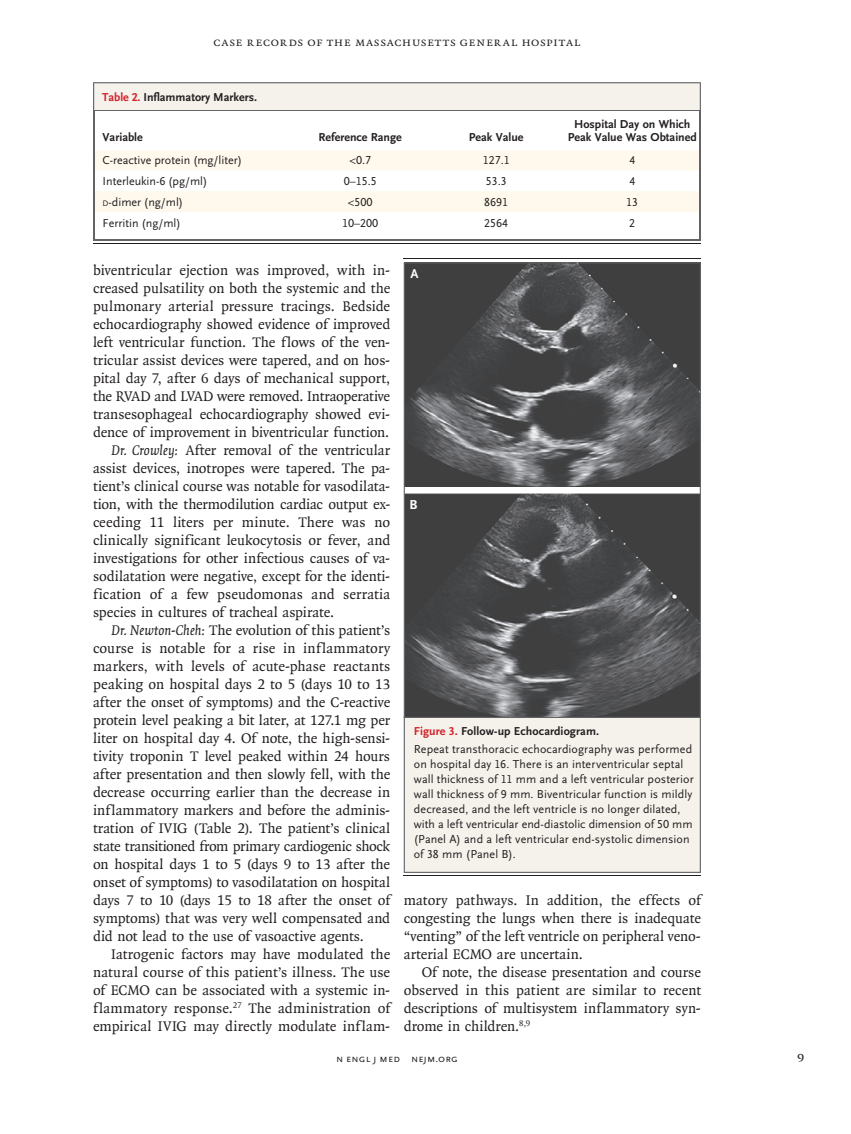
<style>
.page{position:relative;width:851px;height:1134px;background:#fff}
.page>*{position:absolute;margin:0;border:0;box-sizing:border-box;transform-origin:0 0}
.t1{font:15px/18px "OTNEJM Quadraat";color:#231f20;text-align:justify}
.t2{font:15px "OTNEJM Quadraat";letter-spacing:-.02em;color:#231f20}
.t3{font:15px "OTNEJM Quadraat";letter-spacing:-.025em;color:#231f20}
.t4{font:14.25px "OTNEJM Quadraat Cap";color:#231f20}
.t5{font:700 13.5px "OTNEJM Scala Sans LF";color:#fff}
.t6{font:12.75px "OTNEJM Quadraat Small Cap";letter-spacing:.05em;color:#231f20}
.t7{font:12px/15px "OTNEJM Scala Sans LF";letter-spacing:.005em;color:#231f20}
.t8{font:700 12px/13.5px "OTNEJM Scala Sans LF";color:#231f20;text-align:center}
.t9{font:10.8px "OTNEJM Scala Sans LF Cap";letter-spacing:.01em;color:#231f20}
.s1{color:#d1232a}
.s2{font-size:8.4px}
.s3{font-style:italic}
.s4{font-weight:700;color:#d1232a}
.s5{font-weight:700}
</style>
<div class="page">
<svg style="left:93px;top:82px;width:607px;height:28px;background:#eeeae5"></svg>
<hr style="left:93px;top:110px;width:607px;height:1px;background:#636366">
<hr style="left:93px;top:110px;width:1px;height:40px;background:#636366">
<hr style="left:699px;top:110px;width:1px;height:40px;background:#636366">
<svg style="left:93px;top:150px;width:607px;height:90px"></svg>
<hr style="left:93px;top:240px;width:199px;height:1px;background:#636366">
<hr style="left:292px;top:240px;width:136px;height:1px;background:#636366">
<hr style="left:428px;top:240px;width:136px;height:1px;background:#636366">
<hr style="left:564px;top:240px;width:136px;height:1px;background:#636366">
<hr style="left:93px;top:243px;width:607px;height:1px;background:#231f20">
<hr style="left:404px;top:875px;width:296px;height:1px;background:#231f20">
<hr style="left:404px;top:258px;width:296px;height:1px;background:#231f20">
<div style="left:403px;top:716px;width:297px;height:157px;background:#f5f1eb"></div>
<svg style="left:404px;top:262px;width:296px;height:456px;background:#565658"></svg>
<p class="t6" style="left:213px;top:35px;width:368px">Case Records of the Massachusetts General Hospital</p>
<p class="t8" style="left:102px;top:90px;width:157px"><span class="s1">Table 2.</span> Inflammatory Markers.</p>
<p class="t8" style="left:103px;top:131px;width:42px">Variable</p>
<p class="t8" style="left:318px;top:131px;width:85px">Reference Range</p>
<p class="t8" style="left:469px;top:131px;width:56px">Peak Value</p>
<p class="t8" style="left:567px;top:118px;width:130px">Hospital Day on Which<br>Peak Value Was Obtained</p>
<p class="t7" style="left:103px;top:153px;width:141px">C-reactive protein (mg/liter)</p>
<p class="t7" style="left:349px;top:153px;width:23px">&lt;0.7</p>
<p class="t7" style="left:483px;top:153px;width:28px">127.1</p>
<p class="t7" style="left:629px;top:153px;width:7px">4</p>
<p class="t7" style="left:103px;top:174px;width:106px">Interleukin-6 (pg/ml)</p>
<p class="t7" style="left:344px;top:174px;width:34px">0–15.5</p>
<p class="t7" style="left:485px;top:174px;width:23px">53.3</p>
<p class="t7" style="left:629px;top:174px;width:7px">4</p>
<p class="t7" style="left:103px;top:195px;width:82px"><span class="s2">d</span>-dimer (ng/ml)</p>
<p class="t7" style="left:348px;top:195px;width:26px">&lt;500</p>
<p class="t7" style="left:484px;top:195px;width:25px">8691</p>
<p class="t7" style="left:626px;top:195px;width:13px">13</p>
<p class="t7" style="left:103px;top:216px;width:80px">Ferritin (ng/ml)</p>
<p class="t7" style="left:342px;top:216px;width:37px">10–200</p>
<p class="t7" style="left:484px;top:216px;width:25px">2564</p>
<p class="t7" style="left:629px;top:216px;width:7px">2</p>
<p class="t1" style="left:93px;top:261px;width:299px">biventricular ejection was improved, with in-</p>
<p class="t1" style="left:93px;top:279px;width:299px">creased pulsatility on both the systemic and the</p>
<p class="t1" style="left:93px;top:297px;width:298px">pulmonary arterial pressure tracings. Bedside</p>
<p class="t1" style="left:93px;top:315px;width:299px">echocardiography showed evidence of improved</p>
<p class="t1" style="left:93px;top:333px;width:299px">left ventricular function. The flows of the ven-</p>
<p class="t1" style="left:93px;top:351px;width:299px">tricular assist devices were tapered, and on hos-</p>
<p class="t1" style="left:93px;top:369px;width:298px">pital day 7, after 6 days of mechanical support,</p>
<p class="t2" style="left:93px;top:387px;width:298px">the RVAD and LVAD were removed. Intraoperative</p>
<p class="t1" style="left:93px;top:405px;width:298px">transesophageal echocardiography showed evi-</p>
<p class="t1" style="left:93px;top:423px;width:298px">dence of improvement in biventricular function.</p>
<p class="t1" style="left:111px;top:441px;width:281px"><span class="s3">Dr. Crowley:</span> After removal of the ventricular</p>
<p class="t1" style="left:93px;top:459px;width:299px">assist devices, inotropes were tapered. The pa-</p>
<p class="t1" style="left:93px;top:477px;width:298px">tient’s clinical course was notable for vasodilata-</p>
<p class="t2" style="left:93px;top:495px;width:299px">tion, with the thermodilution cardiac output ex-</p>
<p class="t1" style="left:93px;top:513px;width:298px">ceeding 11 liters per minute. There was no</p>
<p class="t1" style="left:93px;top:531px;width:298px">clinically significant leukocytosis or fever, and</p>
<p class="t1" style="left:93px;top:549px;width:299px">investigations for other infectious causes of va-</p>
<p class="t1" style="left:93px;top:567px;width:299px">sodilatation were negative, except for the identi-</p>
<p class="t1" style="left:93px;top:585px;width:299px">fication of a few pseudomonas and serratia</p>
<p class="t1" style="left:93px;top:603px;width:243px">species in cultures of tracheal aspirate.</p>
<p class="t1" style="left:111px;top:621px;width:281px"><span class="s3">Dr. Newton-Cheh:</span> The evolution of this patient’s</p>
<p class="t1" style="left:93px;top:639px;width:299px">course is notable for a rise in inflammatory</p>
<p class="t1" style="left:93px;top:657px;width:298px">markers, with levels of acute-phase reactants</p>
<p class="t1" style="left:93px;top:675px;width:299px">peaking on hospital days 2 to 5 (days 10 to 13</p>
<p class="t1" style="left:93px;top:693px;width:299px">after the onset of symptoms) and the C-reactive</p>
<p class="t1" style="left:93px;top:711px;width:298px">protein level peaking a bit later, at 127.1 mg per</p>
<p class="t1" style="left:93px;top:729px;width:299px">liter on hospital day 4. Of note, the high-sensi-</p>
<p class="t1" style="left:93px;top:747px;width:298px">tivity troponin T level peaked within 24 hours</p>
<p class="t1" style="left:93px;top:765px;width:299px">after presentation and then slowly fell, with the</p>
<p class="t1" style="left:93px;top:783px;width:299px">decrease occurring earlier than the decrease in</p>
<p class="t1" style="left:93px;top:801px;width:299px">inflammatory markers and before the adminis-</p>
<p class="t1" style="left:93px;top:819px;width:299px">tration of IVIG (Table 2). The patient’s clinical</p>
<p class="t3" style="left:93px;top:837px;width:299px">state transitioned from primary cardiogenic shock</p>
<p class="t1" style="left:93px;top:855px;width:298px">on hospital days 1 to 5 (days 9 to 13 after the</p>
<p class="t1" style="left:93px;top:873px;width:299px">onset of symptoms) to vasodilatation on hospital</p>
<p class="t1" style="left:93px;top:891px;width:299px">days 7 to 10 (days 15 to 18 after the onset of</p>
<p class="t1" style="left:93px;top:909px;width:298px">symptoms) that was very well compensated and</p>
<p class="t1" style="left:93px;top:927px;width:272px">did not lead to the use of vasoactive agents.</p>
<p class="t1" style="left:111px;top:945px;width:281px">Iatrogenic factors may have modulated the</p>
<p class="t1" style="left:93px;top:963px;width:298px">natural course of this patient’s illness. The use</p>
<p class="t1" style="left:93px;top:981px;width:298px">of ECMO can be associated with a systemic in-</p>
<p class="t1" style="left:93px;top:999px;width:299px">flammatory response.<sup>27</sup> The administration of</p>
<p class="t1" style="left:93px;top:1017px;width:298px">empirical IVIG may directly modulate inflam-</p>
<p class="t5" style="left:410px;top:266px;width:10px">A</p>
<p class="t5" style="left:409px;top:497px;width:9px">B</p>
<p class="t7" style="left:414px;top:723px;width:280px;line-height:18px"><span class="s4">Figure 3.</span> <span class="s5">Follow-up Echocardiogram.<br></span>Repeat transthoracic echocardiography was performed</p>
<p class="t7" style="left:414px;top:757px;width:281px">on hospital day 16. There is an interventricular septal wall thickness of 11 mm and a left ventricular posterior wall thickness of 9 mm. Biventricular function is mildly decreased, and the left ventricle is no longer dilated, with a left ventricular end-diastolic dimension of 50 mm (Panel A) and a left ventricular end-systolic dimension of 38 mm (Panel B).</p>
<p class="t1" style="left:403px;top:891px;width:299px">matory pathways. In addition, the effects of congesting the lungs when there is inadequate “venting” of the left ventricle on peripheral veno&shy;arterial ECMO are uncertain.</p>
<p class="t1" style="left:403px;top:963px;width:299px;text-indent:18px">Of note, the disease presentation and course observed in this patient are similar to recent descriptions of multisystem inflammatory syn&shy;drome in children.<sup>8,9</sup></p>
<p class="t9" style="left:336px;top:1053px;width:123px">n engl j med nejm.org</p>
<p class="t4" style="left:797px;top:1048px;width:9px">9</p>
</div>
